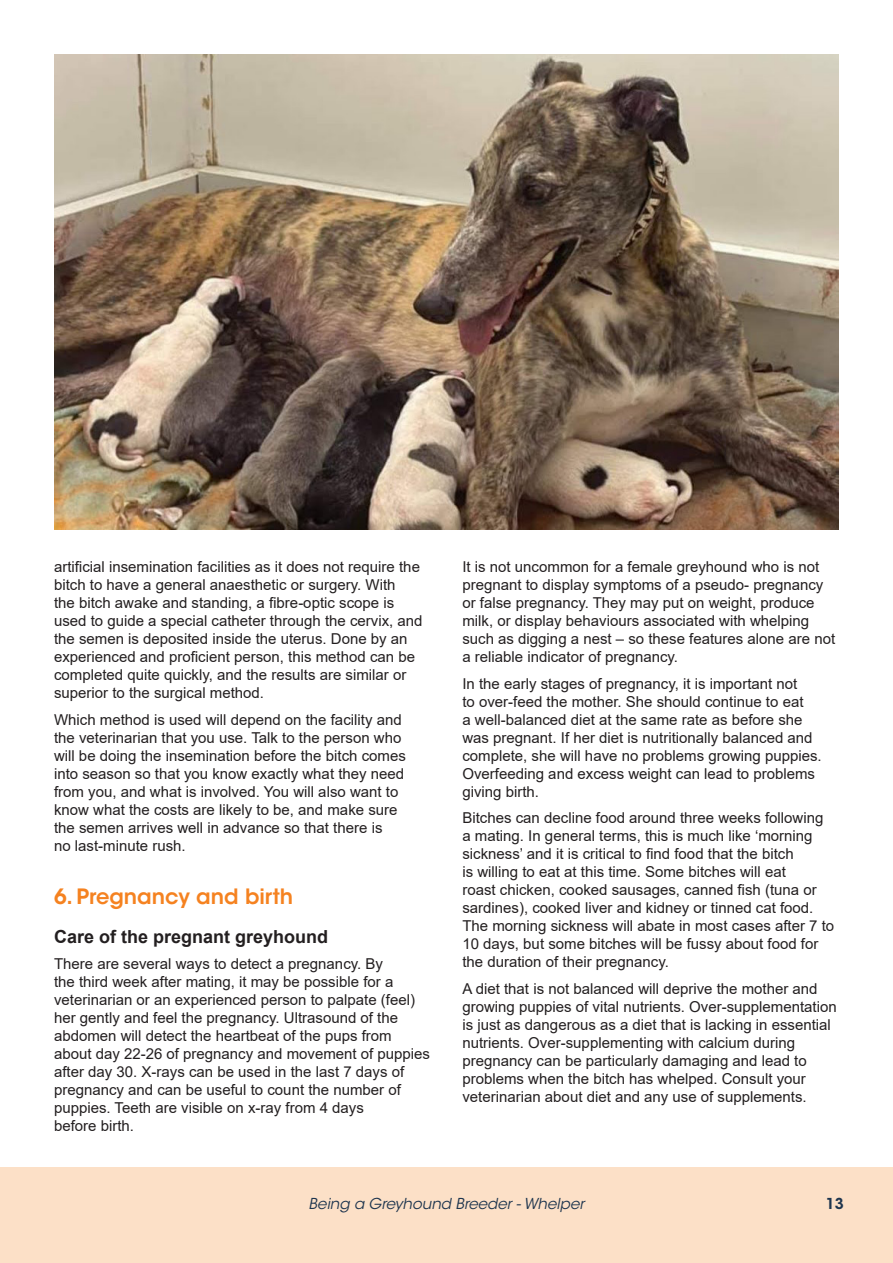
<style>
.page{position:relative;width:893px;height:1263px;background:#fff}
.page>*{position:absolute;margin:0;border:0;box-sizing:border-box;transform-origin:0 0}
.t1{font:600 21px "ITC Avant Garde Std";color:#f58220}
.t2{font:700 18px "Arial";color:#231f20}
.t3{font:15px/18px "Arial";color:#231f20}
.t4{font:italic 15px "ITC Avant Garde Std";color:#1e354e}
.t5{font:600 15px "ITC Avant Garde Std";color:#1e354e}
</style>
<div class="page">
<div style="left:0;top:1167px;width:893px;height:96px;background:#fce0c7"></div>
<img style="left:54px;top:54px;width:785px;height:475px">
<p class="t3" style="left:54px;top:558px;width:370px">artificial insemination facilities as it does not require the bitch to have a general anaesthetic or surgery. With<br>the bitch awake and standing, a fibre-optic scope is used to guide a special catheter through the cervix, and the semen is deposited inside the uterus. Done by an experienced and proficient person, this method can be completed quite quickly, and the results are similar or superior to the surgical method.</p>
<p class="t3" style="left:54px;top:710px;width:353px">Which method is used will depend on the facility and the veterinarian that you use. Talk to the person who will be doing the insemination before the bitch comes into season so that you know exactly what they need from you, and what is involved. You will also want to know what the costs are likely to be, and make sure the semen arrives well in advance so that there is<br>no last-minute rush.</p>
<p class="t1" style="left:54px;top:883px;width:241px">6. Pregnancy and birth</p>
<p class="t2" style="left:54px;top:924px;width:276px">Care of the pregnant greyhound</p>
<p class="t3" style="left:54px;top:955px;width:378px">There are several ways to detect a pregnancy. By<br>the third week after mating, it may be possible for a veterinarian or an experienced person to palpate (feel) her gently and feel the pregnancy. Ultrasound of the abdomen will detect the heartbeat of the pups from about day 22-26 of pregnancy and movement of puppies after day 30. X-rays can be used in the last 7 days of pregnancy and can be useful to count the number of puppies. Teeth are visible on x-ray from 4 days<br>before birth.</p>
<p class="t3" style="left:462px;top:558px;width:374px">It is not uncommon for a female greyhound who is not pregnant to display symptoms of a pseudo- pregnancy or false pregnancy. They may put on weight, produce milk, or display behaviours associated with whelping such as digging a nest – so these features alone are not a reliable indicator of pregnancy.</p>
<p class="t3" style="left:462px;top:674px;width:361px">In the early stages of pregnancy, it is important not<br>to over-feed the mother. She should continue to eat<br>a well-balanced diet at the same rate as before she was pregnant. If her diet is nutritionally balanced and complete, she will have no problems growing puppies.<br>Overfeeding and excess weight can lead to problems giving birth.</p>
<p class="t3" style="left:462px;top:809px;width:373px">Bitches can decline food around three weeks following a mating. In general terms, this is much like ‘morning sickness’ and it is critical to find food that the bitch<br>is willing to eat at this time. Some bitches will eat<br>roast chicken, cooked sausages, canned fish (tuna or sardines), cooked liver and kidney or tinned cat food.<br>The morning sickness will abate in most cases after 7 to 10 days, but some bitches will be fussy about food for the duration of their pregnancy.</p>
<p class="t3" style="left:462px;top:979px;width:376px">A diet that is not balanced will deprive the mother and growing puppies of vital nutrients. Over-supplementation is just as dangerous as a diet that is lacking in essential nutrients. Over-supplementing with calcium during pregnancy can be particularly damaging and lead to problems when the bitch has whelped. Consult your veterinarian about diet and any use of supplements.</p>
<p class="t4" style="left:309px;top:1194px;width:277px">Being a Greyhound Breeder - Whelper</p>
<p class="t5" style="left:826px;top:1194px;width:20px">13</p>
</div>
